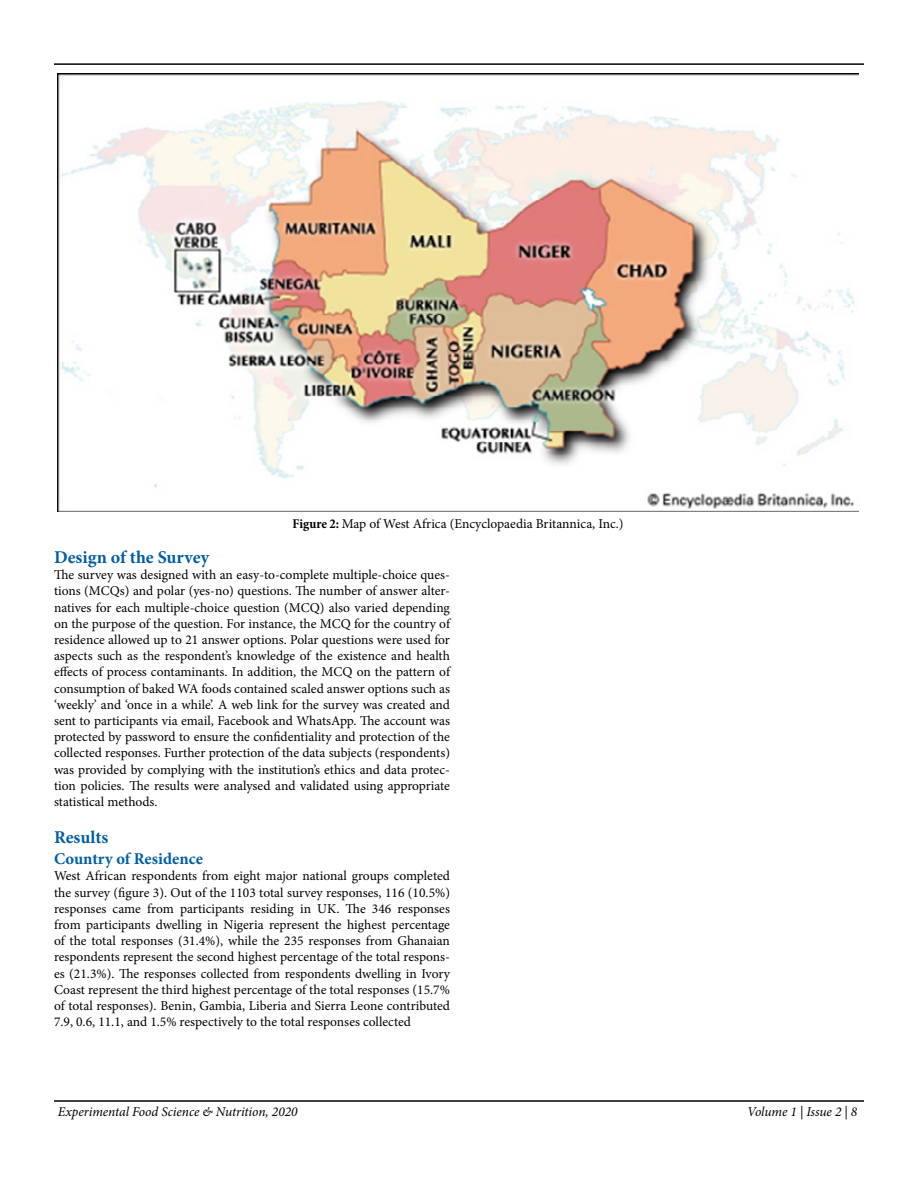
<style>
.page{position:relative;width:918px;height:1188px;background:#fff}
.page>*{position:absolute;margin:0;border:0;box-sizing:border-box;transform-origin:0 0}
.t1{font:700 18px "Minion Pro";color:#025da4}
.t2{font:700 16.5px "Minion Pro";color:#025da4}
.t3{font:13.5px/16.2px "Minion Pro";color:#000;text-align:justify}
.t4{font:italic 13.5px "Minion Pro";letter-spacing:-.005em;color:#000}
.s1{font-weight:700;font-stretch:condensed}
</style>
<div class="page">
<hr style="left:54px;top:63px;width:810px;height:2px;background:#000">
<hr style="left:54px;top:1100px;width:810px;height:2px;background:#000">
<img style="left:58px;top:74px;width:801px;height:438px">
<p class="t3" style="left:293px;top:515px;width:332px"><span class="s1">Figure 2:</span> Map of West Africa (Encyclopaedia Britannica, Inc.)</p>
<h1 class="t1" style="left:54px;top:545px;width:157px">Design of the Survey</h1>
<p class="t3" style="left:54px;top:567px;width:398px">The survey was designed with an easy-to-complete multiple-choice ques&shy;tions (MCQs) and polar (yes-no) questions. The number of answer alter&shy;natives for each multiple-choice question (MCQ) also varied depending on the purpose of the question. For instance, the MCQ for the country of residence allowed up to 21 answer options. Polar questions were used for aspects such as the respondent’s knowledge of the existence and health effects of process contaminants. In addition, the MCQ on the pattern of consumption of baked WA foods contained scaled answer options such as ‘weekly’ and ‘once in a while’. A web link for the survey was created and sent to participants via email, Facebook and WhatsApp. The account was protected by password to ensure the confidentiality and protection of the collected responses. Further protection of the data subjects (respondents) was provided by complying with the institution’s ethics and data protec&shy;tion policies. The results were analysed and validated using appropriate statistical methods.</p>
<h1 class="t1" style="left:54px;top:825px;width:56px">Results</h1>
<p class="t2" style="left:54px;top:847px;width:150px">Country of Residence</p>
<p class="t3" style="left:54px;top:868px;width:398px">West African respondents from eight major national groups completed the survey (figure 3). Out of the 1103 total survey responses, 116 (10.5%) responses came from participants residing in UK. The 346 responses from participants dwelling in Nigeria represent the highest percentage of the total responses (31.4%), while the 235 responses from Ghanaian respondents represent the second highest percentage of the total respons&shy;es (21.3%). The responses collected from respondents dwelling in Ivory Coast represent the third highest percentage of the total responses (15.7% of total responses). Benin, Gambia, Liberia and Sierra Leone contributed 7.9, 0.6, 11.1, and 1.5% respectively to the total responses collected</p>
<p class="t4" style="left:58px;top:1103px;width:241px">Experimental Food Science &amp; Nutrition, 2020</p>
<p class="t4" style="left:747px;top:1103px;width:112px">Volume 1 | Issue 2 | 8</p>
</div>
